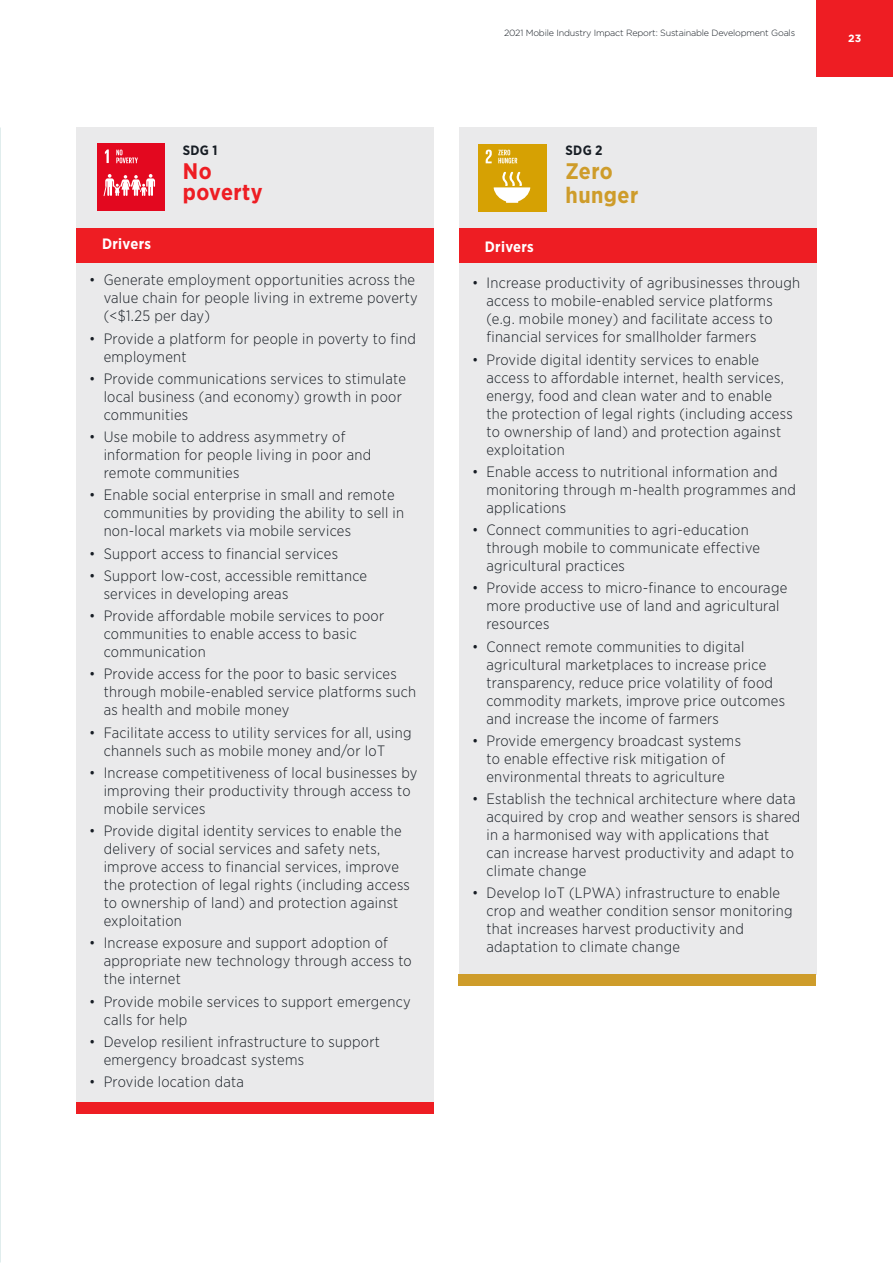
<style>
.page{position:relative;width:893px;height:1263px;background:#fff}
.page>*{position:absolute;margin:0;border:0;box-sizing:border-box;transform-origin:0 0}
.Body{font:700 22.5px/24px "Gotham Narrow";letter-spacing:.02em;color:#ce9c2a}
.Body-2{font:700 22.5px/21px "Gotham Narrow";letter-spacing:.02em;color:#ee1d23}
.Body-3{font:300 15px/18px "Gotham Narrow";letter-spacing:.02em;color:#171d24}
.Body-4{font:700 15px "Gotham Narrow";letter-spacing:.02em;color:#fff}
.Body-5{font:700 13.5px "Gotham Narrow";letter-spacing:.02em;color:#171d24}
.t1{font:700 10.5px "Gotham";color:#fff}
.Strapline{font:300 9px "Gotham";letter-spacing:-.02em;color:#171d24}
</style>
<div class="page">
<img style="left:0;top:128px;width:1px;height:1135px">
<div style="left:76px;top:128px;width:358px;height:975px;background:#eaeaeb"></div>
<div style="left:459px;top:128px;width:357px;height:847px;background:#eaeaeb"></div>
<div style="left:76px;top:228px;width:358px;height:34px;background:#ee1d23"></div>
<div style="left:76px;top:1103px;width:358px;height:11px;background:#ee1d23"></div>
<div style="left:459px;top:974px;width:357px;height:12px;background:#ce9c2a"></div>
<div style="left:459px;top:228px;width:358px;height:34px;background:#ee1d23"></div>
<div style="left:97px;top:144px;width:67px;height:67px;background:#e3081f"></div>
<svg style="left:104px;top:174px;width:51px;height:22px"></svg>
<svg style="left:105px;top:150px;width:4px;height:13px"></svg>
<svg style="left:116px;top:150px;width:22px;height:13px"></svg>
<div style="left:816px;top:0;width:77px;height:77px;background:#ee1d23"></div>
<div style="left:479px;top:144px;width:68px;height:68px;background:#d6a103"></div>
<svg style="left:486px;top:150px;width:6px;height:13px"></svg>
<svg style="left:494px;top:172px;width:36px;height:31px"></svg>
<svg style="left:498px;top:150px;width:19px;height:13px"></svg>
<p class="Body-5" style="left:183px;top:141px;width:36px">SDG 1</p>
<p class="Body-2" style="left:183px;top:160px;width:81px">No poverty</p>
<p class="Body-4" style="left:102px;top:234px;width:50px">Drivers</p>
<p class="Body-3" style="left:104px;top:271px;width:316px;text-indent:-14px">• Generate employment opportunities across the value chain for people living in extreme poverty (&lt;$1.25 per day)</p>
<p class="Body-3" style="left:104px;top:329px;width:314px;text-indent:-14px">• Provide a platform for people in poverty to find employment</p>
<p class="Body-3" style="left:104px;top:369px;width:304px;text-indent:-14px">• Provide communications services to stimulate local business (and economy) growth in poor communities</p>
<p class="Body-3" style="left:104px;top:427px;width:269px;text-indent:-14px">• Use mobile to address asymmetry of information for people living in poor and remote communities</p>
<p class="Body-3" style="left:104px;top:486px;width:302px;text-indent:-14px">• Enable social enterprise in small and remote communities by providing the ability to sell in non-local markets via mobile services</p>
<p class="Body-3" style="left:89px;top:544px;width:250px">• Support access to financial services</p>
<p class="Body-3" style="left:104px;top:566px;width:265px;text-indent:-14px">• Support low-cost, accessible remittance services in developing areas</p>
<p class="Body-3" style="left:104px;top:606px;width:282px;text-indent:-14px">• Provide affordable mobile services to poor communities to enable access to basic communication</p>
<p class="Body-3" style="left:104px;top:665px;width:314px;text-indent:-14px">• Provide access for the poor to basic services through mobile-enabled service platforms such as health and mobile money</p>
<p class="Body-3" style="left:104px;top:723px;width:309px;text-indent:-14px">• Facilitate access to utility services for all, using channels such as mobile money and/or IoT</p>
<p class="Body-3" style="left:104px;top:763px;width:315px;text-indent:-14px">• Increase competitiveness of local businesses by improving their productivity through access to mobile services</p>
<p class="Body-3" style="left:104px;top:821px;width:308px;text-indent:-14px">• Provide digital identity services to enable the delivery of social services and safety nets, improve access to financial services, improve the protection of legal rights (including access to ownership of land) and protection against exploitation</p>
<p class="Body-3" style="left:104px;top:934px;width:310px;text-indent:-14px">• Increase exposure and support adoption of appropriate new technology through access to the internet</p>
<p class="Body-3" style="left:104px;top:992px;width:309px;text-indent:-14px">• Provide mobile services to support emergency calls for help</p>
<p class="Body-3" style="left:104px;top:1032px;width:278px;text-indent:-14px">• Develop resilient infrastructure to support emergency broadcast systems</p>
<p class="Body-3" style="left:89px;top:1072px;width:156px">• Provide location data</p>
<p class="Strapline" style="left:504px;top:28px;width:293px">2021 Mobile Industry Impact Report: Sustainable Development Goals</p>
<p class="Body-5" style="left:566px;top:141px;width:39px">SDG 2</p>
<p class="Body" style="left:566px;top:159px;width:74px">Zero hunger</p>
<p class="Body-4" style="left:485px;top:237px;width:50px">Drivers</p>
<p class="Body-3" style="left:486px;top:274px;width:315px;text-indent:-14px">• Increase productivity of agribusinesses through access to mobile-enabled service platforms (e.g. mobile money) and facilitate access to financial services for smallholder farmers</p>
<p class="Body-3" style="left:486px;top:350px;width:308px;text-indent:-14px">• Provide digital identity services to enable access to affordable internet, health services, energy, food and clean water and to enable the protection of legal rights (including access to ownership of land) and protection against exploitation</p>
<p class="Body-3" style="left:486px;top:462px;width:311px;text-indent:-14px">• Enable access to nutritional information and monitoring through m-health programmes and applications</p>
<p class="Body-3" style="left:486px;top:520px;width:275px;text-indent:-14px">• Connect communities to agri-education through mobile to communicate effective agricultural practices</p>
<p class="Body-3" style="left:486px;top:579px;width:302px;text-indent:-14px">• Provide access to micro-finance to encourage more productive use of land and agricultural resources</p>
<p class="Body-3" style="left:486px;top:637px;width:300px;text-indent:-14px">• Connect remote communities to digital agricultural marketplaces to increase price transparency, reduce price volatility of food commodity markets, improve price outcomes and increase the income of farmers</p>
<p class="Body-3" style="left:472px;top:731px;width:270px;text-align:center">• Provide emergency broadcast systems to enable effective risk mitigation of environmental threats to agriculture</p>
<p class="Body-3" style="left:486px;top:789px;width:315px;text-indent:-14px">• Establish the technical architecture where data acquired by crop and weather sensors is shared in a harmonised way with applications that<br>can increase harvest productivity and adapt to climate change</p>
<p class="Body-3" style="left:486px;top:884px;width:308px;text-indent:-14px">• Develop IoT (LPWA) infrastructure to enable crop and weather condition sensor monitoring that increases harvest productivity and adaptation to climate change</p>
<p class="t1" style="left:848px;top:32px;width:15px">23</p>
</div>
